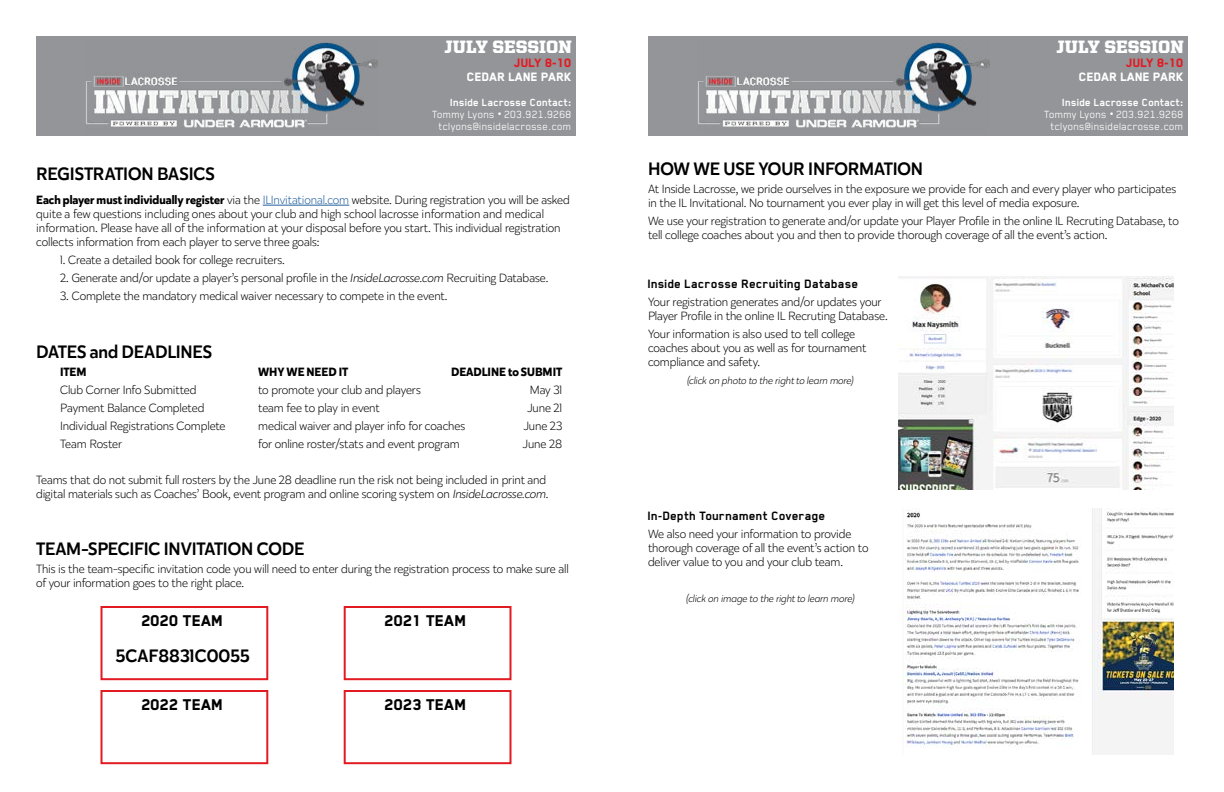
<style>
.page{position:relative;width:1224px;height:792px;background:#fff}
.page>*{position:absolute;margin:0;border:0;box-sizing:border-box;transform-origin:0 0}
.t1{font:500 18px "Karu";letter-spacing:-.01em;color:#000}
.t2{font:800 18px "Blender";color:#000}
.t3{font:900 18px "United Serif Reg";color:#fff}
.t4{font:700 14px "Blender";color:#000}
.t5{font:800 14px "Blender";color:#fff}
.t6{font:800 14px "Blender";color:#e21a22}
.t7{font:300 12px/14px "Karu";letter-spacing:-.01em;color:#000}
.t8{font:12px/12px "Blender";color:#fff;text-align:right}
.t9{font:700 12px "Karu";letter-spacing:-.005em;color:#000}
.t10{font:italic 300 10px "Karu";color:#000}
.s1{font-weight:700}
.s2{font-family:"Locator"}
.s3{color:#215e9e}
.s4{font-style:italic}
</style>
<div class="page">
<div style="left:36px;top:36px;width:540px;height:100px;background:#939598"></div>
<img style="left:86px;top:42px;width:292px;height:86px">
<div style="left:648px;top:36px;width:540px;height:100px;background:#939598"></div>
<img style="left:698px;top:42px;width:292px;height:86px">
<hr style="left:263px;top:205px;width:86px;height:1px;background:#215e9e">
<img style="left:898px;top:276px;width:276px;height:214px">
<img style="left:905px;top:509px;width:269px;height:246px">
<div style="left:100px;top:606px;width:168px;height:74px;border:2px solid #e21a22"></div>
<div style="left:344px;top:606px;width:168px;height:74px;border:2px solid #e21a22"></div>
<div style="left:100px;top:690px;width:168px;height:74px;border:2px solid #e21a22"></div>
<div style="left:344px;top:690px;width:168px;height:74px;border:2px solid #e21a22"></div>
<h1 class="t3" style="left:445px;top:37px;width:129px">JULY SESSION</h1>
<p class="t6" style="left:515px;top:55px;width:59px">JULY 8-10</p>
<p class="t5" style="left:467px;top:69px;width:106px">CEDAR LANE PARK</p>
<p class="t8" style="left:433px;top:96px;width:141px"><span class="s1">Inside Lacrosse Contact:<br></span>Tommy Lyons <span class="s2">•</span> 203.921.9268 tclyons@insidelacrosse.com</p>
<h1 class="t1" style="left:36px;top:161px;width:180px">REGISTRATION BASICS</h1>
<p class="t7" style="left:36px;top:193px;width:535px"><span class="s1">Each player must individually register</span> via the <span class="s3">ILInvitational.com</span> website. During registration you will be asked quite a few questions including ones about your club and high school lacrosse information and medical information. Please have all of the information at your disposal before you start. This individual registration collects information from each player to serve three goals:</p>
<p class="t7" style="left:60px;top:253px;width:226px">1. Create a detailed book for college recruiters.</p>
<p class="t7" style="left:60px;top:271px;width:490px">2. Generate and/or update a player’s personal profile in the <span class="s4">InsideLacrosse.com</span> Recruiting Database.</p>
<p class="t7" style="left:60px;top:289px;width:389px">3. Complete the mandatory medical waiver necessary to compete in the event.</p>
<h1 class="t1" style="left:36px;top:340px;width:178px">DATES and DEADLINES</h1>
<p class="t9" style="left:60px;top:364px;width:28px">ITEM</p>
<p class="t9" style="left:258px;top:364px;width:92px">WHY WE NEED IT</p>
<p class="t9" style="left:451px;top:364px;width:113px">DEADLINE to SUBMIT</p>
<p class="t7" style="left:60px;top:383px;width:138px">Club Corner Info Submitted</p>
<p class="t7" style="left:258px;top:383px;width:164px">to promote your club and players</p>
<p class="t7" style="left:530px;top:383px;width:34px">May 31</p>
<p class="t7" style="left:60px;top:401px;width:146px">Payment Balance Completed</p>
<p class="t7" style="left:258px;top:401px;width:123px">team fee to play in event</p>
<p class="t7" style="left:527px;top:401px;width:36px">June 21</p>
<p class="t7" style="left:60px;top:419px;width:167px">Individual Registrations Complete</p>
<p class="t7" style="left:258px;top:419px;width:209px">medical waiver and player info for coaches</p>
<p class="t7" style="left:524px;top:419px;width:40px">June 23</p>
<p class="t7" style="left:60px;top:437px;width:63px">Team Roster</p>
<p class="t7" style="left:258px;top:437px;width:203px">for online roster/stats and event program</p>
<p class="t7" style="left:523px;top:437px;width:41px">June 28</p>
<p class="t7" style="left:36px;top:473px;width:514px">Teams that do not submit full rosters by the June 28 deadline run the risk not being included in print and digital materials such as Coaches’ Book, event program and online scoring system on <span class="s4">InsideLacrosse.com</span>.</p>
<h1 class="t1" style="left:36px;top:536px;width:270px">TEAM-SPECIFIC INVITATION CODE</h1>
<p class="t7" style="left:36px;top:562px;width:534px">This is the team-specific invitation code you will need to enter during the registration process to make sure all of your information goes to the right place.</p>
<h1 class="t2" style="left:142px;top:611px;width:84px">2020 TEAM</h1>
<h1 class="t1" style="left:116px;top:644px;width:136px">5CAF8831C0055</h1>
<h1 class="t2" style="left:385px;top:611px;width:84px">2021 TEAM</h1>
<h1 class="t2" style="left:142px;top:695px;width:84px">2022 TEAM</h1>
<h1 class="t2" style="left:385px;top:695px;width:84px">2023 TEAM</h1>
<h1 class="t3" style="left:1057px;top:37px;width:129px">JULY SESSION</h1>
<p class="t6" style="left:1127px;top:55px;width:59px">JULY 8-10</p>
<p class="t5" style="left:1079px;top:69px;width:106px">CEDAR LANE PARK</p>
<p class="t8" style="left:1045px;top:96px;width:141px"><span class="s1">Inside Lacrosse Contact:<br></span>Tommy Lyons <span class="s2">•</span> 203.921.9268 tclyons@insidelacrosse.com</p>
<h1 class="t1" style="left:648px;top:157px;width:277px">HOW WE USE YOUR INFORMATION</h1>
<p class="t7" style="left:648px;top:182px;width:530px">At Inside Lacrosse, we pride ourselves in the exposure we provide for each and every player who participates in the IL Invitational. No tournament you ever play in will get this level of media exposure.</p>
<p class="t7" style="left:648px;top:214px;width:532px">We use your registration to generate and/or update your Player Profile in the online IL Recruting Database, to tell college coaches about you and then to provide thorough coverage of all the event’s action.</p>
<p class="t4" style="left:648px;top:276px;width:212px">Inside Lacrosse Recruiting Database</p>
<p class="t7" style="left:648px;top:294px;width:241px">Your registration generates and/or updates your<br>Player Profile in the online IL Recruting Database.</p>
<p class="t7" style="left:648px;top:326px;width:220px">Your information is also used to tell college coaches about you as well as for tournament compliance and safety.</p>
<p class="t10" style="left:687px;top:373px;width:168px">(click on photo to the right to learn more)</p>
<p class="t4" style="left:648px;top:508px;width:179px">In-Depth Tournament Coverage</p>
<p class="t7" style="left:648px;top:527px;width:222px">We also need your information to provide thorough coverage of all the event’s action to deliver value to you and your club team.</p>
<p class="t10" style="left:686px;top:592px;width:170px">(click on image to the right to learn more)</p>
</div>
